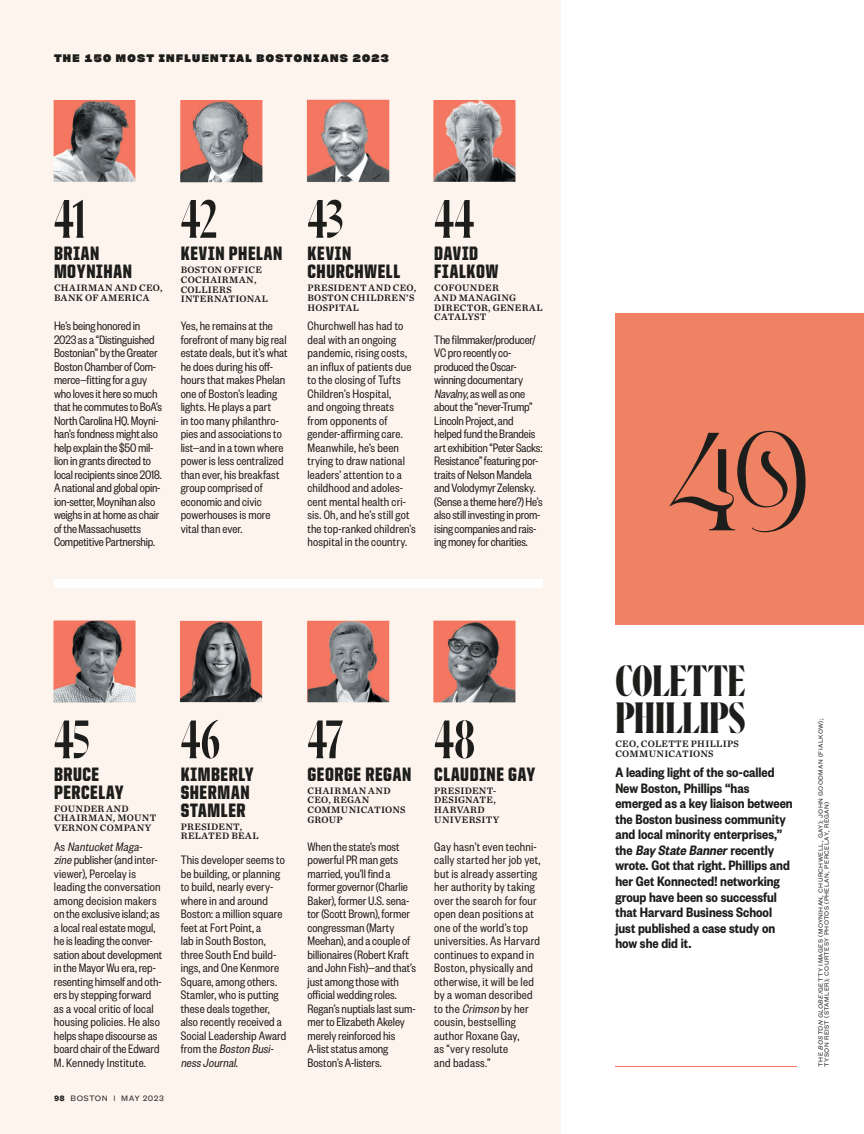
<style>
.page{position:relative;width:864px;height:1134px;background:#fff}
.page>*{position:absolute;margin:0;border:0;box-sizing:border-box;transform-origin:0 0}
.t1{font:500 55.5px "Flecha Bronzea L";letter-spacing:-.025em;color:#1d1d1b}
.t2{font:700 45px/37.5px "Flecha Bronzea L";letter-spacing:-.005em;color:#1d1d1b}
.t3{font:900 19.5px/18px "United Sans Cond";letter-spacing:.035em;color:#1d1d1b}
.t4{font:600 15px/15.6px "Founders Grotesk Cond";color:#1d1d1b}
.t5{font:13.5px/13.5px "Founders Grotesk Cond";letter-spacing:.005em;color:#1d1d1b}
.t6{font:10.5px "Cy Grotesk Key Dark";letter-spacing:.13em;color:#1d1d1b}
.t7{font:9.75px/9.8px "Chronicle Text G2 Semi";letter-spacing:.03em;color:#1d1d1b}
.t8{font:9.75px/9.8px "Chronicle Text G2 Semi";letter-spacing:.05em;color:#1d1d1b}
.t9{font:8.7px "Founders Grotesk Text";letter-spacing:.05em;color:#1d1d1b}
.t10{font:6.75px/6px "Founders Grotesk Text";letter-spacing:.05em;color:#1d1d1b}
.s1{font-style:italic}
.s2{font-weight:700}
</style>
<div class="page">
<div style="left:0;top:0;width:561px;height:1134px;background:#fef4ee"></div>
<hr style="left:615px;top:1066px;width:182px;height:1px;background:#ee715b">
<img style="left:54px;top:100px;width:81px;height:82px">
<img style="left:181px;top:100px;width:81px;height:82px">
<img style="left:307px;top:100px;width:82px;height:82px">
<img style="left:434px;top:100px;width:82px;height:82px">
<img style="left:53px;top:620px;width:83px;height:83px">
<img style="left:180px;top:620px;width:83px;height:83px">
<img style="left:307px;top:620px;width:83px;height:83px">
<img style="left:434px;top:621px;width:82px;height:81px">
<div style="left:54px;top:579px;width:489px;height:9px;background:#fff"></div>
<div style="left:615px;top:313px;width:249px;height:312px;background:#f08264"></div>
<svg style="left:669px;top:431px;width:137px;height:101px"></svg>
<p class="t6" style="left:54px;top:54px;width:336px">THE 150 MOST INFLUENTIAL BOSTONIANS 2023</p>
<h1 class="t1" style="left:54px;top:198px;width:34px">41</h1>
<h3 class="t3" style="left:54px;top:246px;width:80px">BRIAN<br>MOYNIHAN</h3>
<p class="t8" style="left:54px;top:284px;width:110px">CHAIRMAN AND CEO,<br>BANK OF AMERICA</p>
<p class="t5" style="left:54px;top:320px;width:110px">He’s being honored in<br>2023 as a “Distinguished<br>Bostonian” by the Greater<br>Boston Chamber of Com&shy;merce—fitting for a guy who loves it here so much that he commutes to BoA’s<br>North Carolina HQ. Moyni&shy;han’s fondness might also help explain the $50 mil&shy;lion in grants directed to local recipients since 2018.<br>A national and global opin&shy;ion-setter, Moynihan also weighs in at home as chair of the Massachusetts<br>Competitive Partnership.</p>
<h1 class="t1" style="left:181px;top:198px;width:38px">42</h1>
<h3 class="t3" style="left:181px;top:246px;width:103px">KEVIN PHELAN</h3>
<p class="t7" style="left:181px;top:266px;width:89px">BOSTON OFFICE<br>COCHAIRMAN,<br>COLLIERS<br>INTERNATIONAL</p>
<p class="t5" style="left:181px;top:320px;width:108px">Yes, he remains at the forefront of many big real estate deals, but it’s what he does during his off&shy;hours that makes Phelan one of Boston’s leading lights. He plays a part<br>in too many philanthro&shy;pies and associations to list—and in a town where power is less centralized than ever, his breakfast group comprised of economic and civic powerhouses is more vital than ever.</p>
<h1 class="t1" style="left:308px;top:198px;width:37px">43</h1>
<h3 class="t3" style="left:308px;top:246px;width:94px">KEVIN<br>CHURCHWELL</h3>
<p class="t7" style="left:308px;top:284px;width:110px">PRESIDENT AND CEO,<br>BOSTON CHILDREN’S<br>HOSPITAL</p>
<p class="t5" style="left:308px;top:320px;width:110px">Churchwell has had to deal with an ongoing pandemic, rising costs, an influx of patients due to the closing of Tufts<br>Children’s Hospital,<br>and ongoing threats from opponents of gender-affirming care.<br>Meanwhile, he’s been trying to draw national leaders’ attention to a childhood and adoles&shy;cent mental health cri&shy;sis. Oh, and he’s still got the top-ranked children’s hospital in the country.</p>
<h1 class="t1" style="left:434px;top:198px;width:42px">44</h1>
<h3 class="t3" style="left:434px;top:246px;width:66px">DAVID<br>FIALKOW</h3>
<p class="t7" style="left:434px;top:284px;width:110px">COFOUNDER<br>AND MANAGING<br>DIRECTOR, GENERAL<br>CATALYST</p>
<p class="t5" style="left:434px;top:334px;width:110px">The filmmaker/producer/<br>VC pro recently co&shy;produced the Oscar&shy;winning documentary<br><span class="s1">Navalny</span>, as well as one about the “never-Trump”<br>Lincoln Project, and helped fund the Brandeis art exhibition “Peter Sacks:<br>Resistance” featuring por&shy;traits of Nelson Mandela and Volodymyr Zelensky. (Sense a theme here?) He’s also still investing in prom&shy;ising companies and rais&shy;ing money for charities.</p>
<h1 class="t1" style="left:54px;top:718px;width:37px">45</h1>
<h3 class="t3" style="left:54px;top:767px;width:71px">BRUCE<br>PERCELAY</h3>
<p class="t7" style="left:54px;top:804px;width:104px">FOUNDER AND<br>CHAIRMAN, MOUNT<br>VERNON COMPANY</p>
<p class="t5" style="left:54px;top:841px;width:110px">As <span class="s1">Nantucket Maga&shy;zine</span> publisher (and inter&shy;viewer), Percelay is leading the conversation among decision makers on the exclusive island; as a local real estate mogul, he is leading the conver&shy;sation about development in the Mayor Wu era, rep&shy;resenting himself and oth&shy;ers by stepping forward as a vocal critic of local housing policies. He also helps shape discourse as board chair of the Edward<br>M. Kennedy Institute.</p>
<p class="t9" style="left:54px;top:1096px;width:111px"><span class="s2">98</span> BOSTON | MAY 2023</p>
<h1 class="t1" style="left:181px;top:718px;width:41px">46</h1>
<h3 class="t3" style="left:181px;top:767px;width:74px">KIMBERLY<br>SHERMAN<br>STAMLER</h3>
<p class="t7" style="left:181px;top:822px;width:79px">PRESIDENT,<br>RELATED BEAL</p>
<p class="t5" style="left:181px;top:854px;width:107px">This developer seems to be building, or planning to build, nearly every&shy;where in and around<br>Boston: a million square feet at Fort Point, a<br>lab in South Boston, three South End build&shy;ings, and One Kenmore<br>Square, among others.<br>Stamler, who is putting these deals together, also recently received a<br>Social Leadership Award from the <span class="s1">Boston Busi&shy;ness Journal</span>.</p>
<h1 class="t1" style="left:308px;top:718px;width:37px">47</h1>
<h3 class="t3" style="left:308px;top:767px;width:105px">GEORGE REGAN</h3>
<p class="t7" style="left:308px;top:786px;width:100px">CHAIRMAN AND<br>CEO, REGAN<br>COMMUNICATIONS<br>GROUP</p>
<p class="t5" style="left:308px;top:841px;width:110px">When the state’s most powerful PR man gets married, you’ll find a former governor (Charlie<br>Baker), former U.S. sena&shy;tor (Scott Brown), former congressman (Marty<br>Meehan), and a couple of billionaires (Robert Kraft and John Fish)—and that’s just among those with official wedding roles.<br>Regan’s nuptials last sum&shy;mer to Elizabeth Akeley merely reinforced his<br>A-list status among<br>Boston’s A-listers.</p>
<h1 class="t1" style="left:434px;top:718px;width:42px">48</h1>
<h3 class="t3" style="left:434px;top:767px;width:103px">CLAUDINE GAY</h3>
<p class="t7" style="left:434px;top:786px;width:67px">PRESIDENT-<br>DESIGNATE,<br>HARVARD<br>UNIVERSITY</p>
<p class="t5" style="left:434px;top:841px;width:108px">Gay hasn’t even techni&shy;cally started her job yet, but is already asserting her authority by taking over the search for four open dean positions at one of the world’s top universities. As Harvard continues to expand in<br>Boston, physically and otherwise, it will be led by a woman described to the <span class="s1">Crimson</span> by her cousin, bestselling author Roxane Gay,<br>as “very resolute<br>and badass.”</p>
<h2 class="t2" style="left:615px;top:665px;width:132px">COLETTE<br>PHILLIPS</h2>
<p class="t7" style="left:615px;top:740px;width:125px">CEO, COLETTE PHILLIPS<br>COMMUNICATIONS</p>
<p class="t4" style="left:615px;top:766px;width:179px">A leading light of the so-called<br>New Boston, Phillips “has emerged as a key liaison between the Boston business community and local minority enterprises,” the <span class="s1">Bay State Banner</span> recently wrote. Got that right. Phillips and her Get Konnected! networking group have been so successful that Harvard Business School just published a case study on how she did it.</p>
<p class="t10" style="left:818px;top:1067px;width:349px;rotate:-90deg">THE <span class="s1">BOSTON GLOBE</span>/GETTY IMAGES (MOYNIHAN, CHURCHWELL, GAY); JOHN GOODMAN (FIALKOW);<br>TYSON REIST (STAMLER); COURTESY PHOTOS (PHELAN, PERCELAY, REGAN)</p>
</div>
